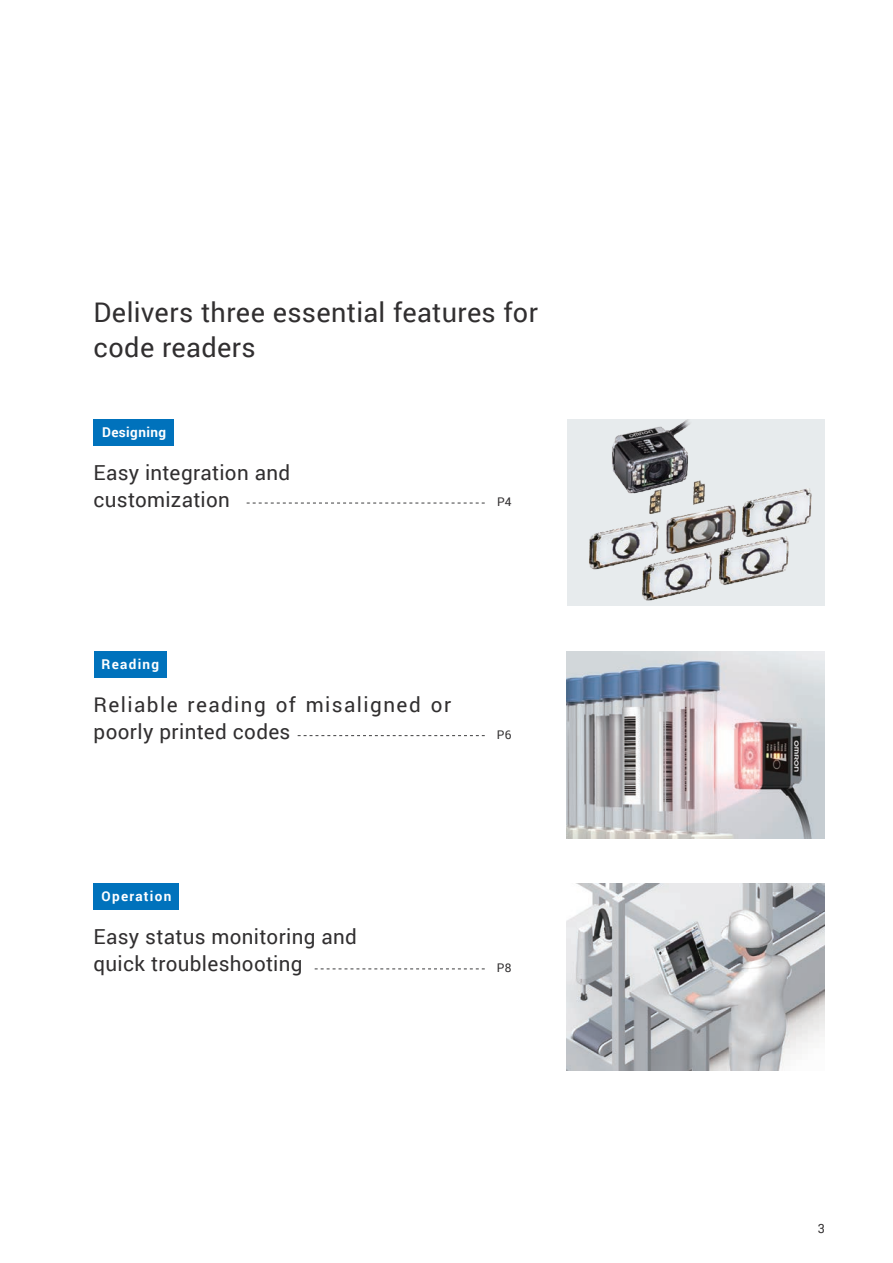
<style>
.page{position:relative;width:893px;height:1263px;background:#fff}
.page>*{position:absolute;margin:0;border:0;box-sizing:border-box;transform-origin:0 0}
.t1{font:27px/34.5px "Roboto";letter-spacing:.015em;color:#312f30}
.t2{font:20.7px/27px "Roboto";letter-spacing:.02em;color:#312f30}
.t3{font:20.7px/27px "Roboto";letter-spacing:.065em;color:#312f30}
.t4{font:700 13.5px "Roboto";letter-spacing:.095em;color:#fff}
.t5{font:700 13.5px "Roboto";letter-spacing:.03em;color:#fff}
.t6{font:12.75px "Roboto";color:#312f30}
.t7{font:11.85px "Roboto";color:#312f30}
</style>
<div class="page">
<img style="left:567px;top:419px;width:258px;height:187px">
<img style="left:567px;top:651px;width:258px;height:187px">
<img style="left:567px;top:883px;width:258px;height:187px">
<div style="left:94px;top:419px;width:80px;height:27px;background:#0072bc"></div>
<div style="left:94px;top:651px;width:72px;height:27px;background:#0072bc"></div>
<div style="left:94px;top:883px;width:85px;height:27px;background:#0072bc"></div>
<svg style="left:247px;top:503px;width:238px;height:1px"></svg>
<svg style="left:298px;top:735px;width:187px;height:1px"></svg>
<svg style="left:315px;top:969px;width:170px;height:1px"></svg>
<h1 class="t1" style="left:94px;top:295px;width:446px">Delivers three essential features for code readers</h1>
<p class="t5" style="left:102px;top:423px;width:66px">Designing</p>
<p class="t2" style="left:94px;top:459px;width:198px">Easy integration and customization</p>
<p class="t7" style="left:497px;top:493px;width:16px">P4</p>
<p class="t4" style="left:102px;top:655px;width:59px">Reading</p>
<p class="t3" style="left:94px;top:691px;width:359px">Reliable reading of misaligned or poorly printed codes</p>
<p class="t7" style="left:497px;top:726px;width:16px">P6</p>
<p class="t4" style="left:102px;top:887px;width:71px">Operation</p>
<p class="t2" style="left:94px;top:923px;width:265px">Easy status monitoring and quick troubleshooting</p>
<p class="t7" style="left:497px;top:959px;width:16px">P8</p>
<p class="t6" style="left:818px;top:1219px;width:9px">3</p>
</div>
